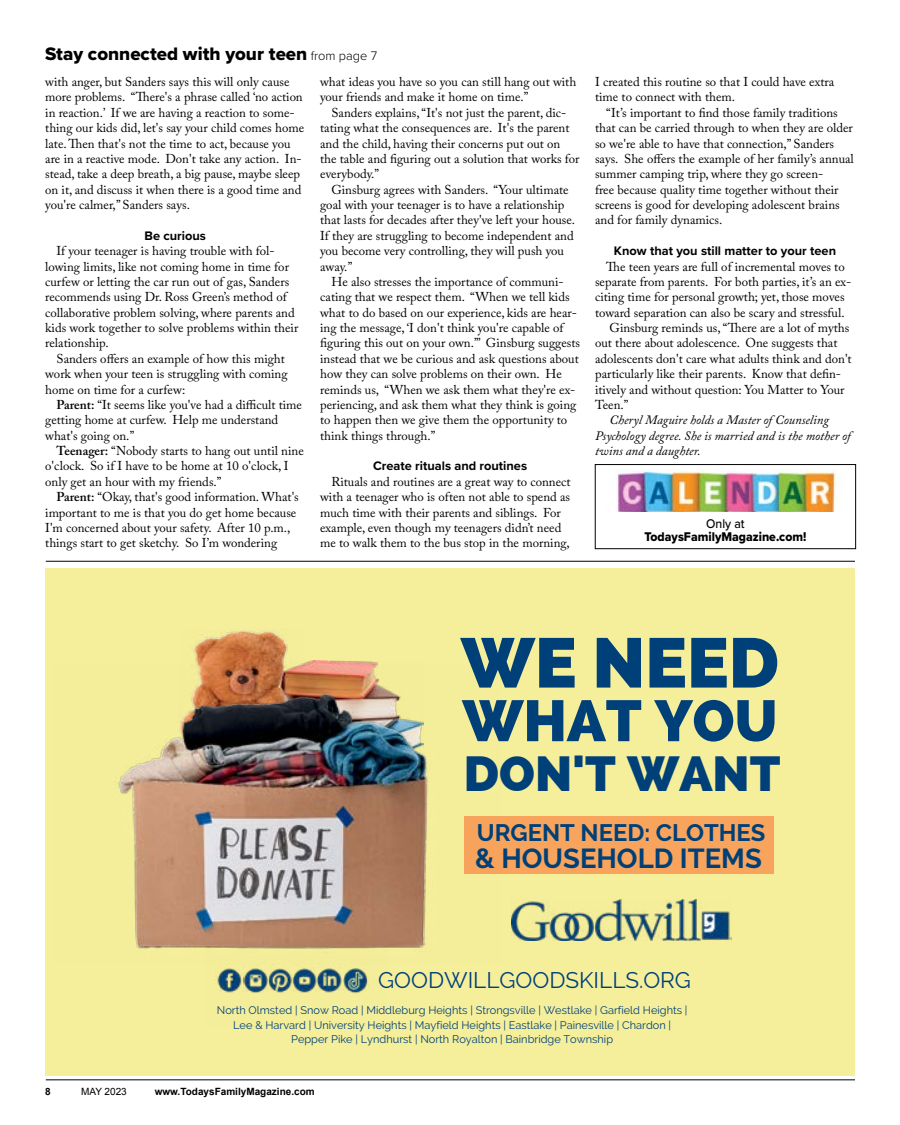
<style>
.page{position:relative;width:900px;height:1125px;background:#fff}
.page>*{position:absolute;margin:0;border:0;box-sizing:border-box;transform-origin:0 0}
.t1{font:800 70px "Raleway";color:#004079}
.t2{font:800 57.88px "Raleway";color:#004079}
.t3{font:800 49.38px "Raleway";color:#004079}
.t4{font:700 27.5px "Raleway";color:#004079}
.t5{font:700 23.75px "Raleway";color:#004079}
.t6{font:22.5px "Raleway";color:#004079}
.t7{font:18.75px "Proxima Nova Extrabld";color:#000}
.t8{font:13.12px "Proxima Nova Extrabld";color:#000;scale:.94 1}
.t9{font:500 13.12px "Proxima Nova";color:#000;scale:.94 1}
.t10{font:12.75px/15.4px "Adobe Caslon Pro";color:#000}
.t11{font:italic 12.75px/15.4px "Adobe Caslon Pro";color:#000}
.t12{font:700 12.75px "Proxima Nova";color:#000}
.t13{font:11px/14.6px "Raleway";color:#004079;text-align:center}
.t14{font:700 10px "Arial";color:#000}
.t15{font:10px "Arial";color:#000}
.s1{font-family:"Proxima Nova";font-weight:300;font-size:12.75px}
.s2{font-weight:600}
</style>
<div class="page">
<hr style="left:46px;top:1080px;width:809px;height:1px;background:#000">
<hr style="left:46px;top:561px;width:809px;height:1px;background:#000">
<div style="left:595px;top:464px;width:261px;height:85px;border:1px solid #000"></div>
<div style="left:45px;top:568px;width:810px;height:507px;background:#f5ef9c"></div>
<img style="left:217px;top:967px;width:152px;height:27px">
<img style="left:512px;top:900px;width:219px;height:41px">
<div style="left:465px;top:816px;width:309px;height:58px;background:#f8a45c"></div>
<img style="left:305px;top:661px;width:74px;height:5px">
<img style="left:192px;top:630px;width:113px;height:36px">
<img style="left:114px;top:666px;width:351px;height:283px">
<img style="left:617px;top:469px;width:222px;height:42px">
<h3 class="t7" style="left:45px;top:40px;width:334px">Stay connected with your teen <span class="s1">from page 7</span></h3>
<p class="t10" style="left:45px;top:74px;width:260px">with anger, but Sanders says this will only cause more problems. “There's a phrase called ‘no action in reaction.’ If we are having a reaction to some&shy;thing our kids did, let's say your child comes home late. Then that's not the time to act, because you are in a reactive mode. Don't take any action. In&shy;stead, take a deep breath, a big pause, maybe sleep on it, and discuss it when there is a good time and you're calmer,” Sanders says.</p>
<p class="t12" style="left:145px;top:226px;width:63px">Be curious</p>
<p class="t10" style="left:45px;top:243px;width:255px;text-indent:11px">If your teenager is having trouble with fol&shy;lowing limits, like not coming home in time for curfew or letting the car run out of gas, Sanders recommends using Dr. Ross Green’s method of collaborative problem solving, where parents and kids work together to solve problems within their relationship.</p>
<p class="t10" style="left:45px;top:351px;width:244px;text-indent:11px">Sanders offers an example of how this might work when your teen is struggling with coming home on time for a curfew:</p>
<p class="t10" style="left:45px;top:397px;width:258px;text-indent:11px"><span class="s2">Parent:</span> “It seems like you've had a difficult time getting home at curfew. Help me understand what's going on.”</p>
<p class="t10" style="left:45px;top:443px;width:260px;text-indent:11px"><span class="s2">Teenager:</span> “Nobody starts to hang out until nine o'clock. So if I have to be home at 10 o'clock, I only get an hour with my friends.”</p>
<p class="t10" style="left:45px;top:489px;width:255px;text-indent:11px"><span class="s2">Parent:</span> “Okay, that's good information. What's important to me is that you do get home because I'm concerned about your safety. After 10 p.m., things start to get sketchy. So I’m wondering</p>
<p class="t10" style="left:320px;top:74px;width:258px">what ideas you have so you can still hang out with your friends and make it home on time.”</p>
<p class="t10" style="left:320px;top:105px;width:261px;text-indent:11px">Sanders explains, “It's not just the parent, dic&shy;tating what the consequences are. It's the parent and the child, having their concerns put out on the table and figuring out a solution that works for everybody.”</p>
<p class="t10" style="left:320px;top:182px;width:256px;text-indent:11px">Ginsburg agrees with Sanders. “Your ultimate goal with your teenager is to have a relationship that lasts for decades after they've left your house.<br>If they are struggling to become independent and you become very controlling, they will push you away.”</p>
<p class="t10" style="left:320px;top:274px;width:261px;text-indent:11px">He also stresses the importance of communi&shy;cating that we respect them. “When we tell kids what to do based on our experience, kids are hear&shy;ing the message, ‘I don't think you're capable of figuring this out on your own.’” Ginsburg suggests instead that we be curious and ask questions about how they can solve problems on their own. He reminds us, “When we ask them what they're ex&shy;periencing, and ask them what they think is going to happen then we give them the opportunity to think things through.”</p>
<p class="t12" style="left:373px;top:457px;width:156px">Create rituals and routines</p>
<p class="t10" style="left:320px;top:474px;width:252px;text-indent:11px">Rituals and routines are a great way to connect with a teenager who is often not able to spend as much time with their parents and siblings. For example, even though my teenagers didn’t need me to walk them to the bus stop in the morning,</p>
<p class="t10" style="left:595px;top:74px;width:241px">I created this routine so that I could have extra time to connect with them.</p>
<p class="t10" style="left:595px;top:105px;width:260px;text-indent:11px">“It’s important to find those family traditions that can be carried through to when they are older so we're able to have that connection,” Sanders says. She offers the example of her family’s annual summer camping trip, where they go screen-<br>free because quality time together without their screens is good for developing adolescent brains and for family dynamics.</p>
<p class="t12" style="left:614px;top:241px;width:224px">Know that you still matter to your teen</p>
<p class="t10" style="left:606px;top:259px;width:240px">The teen years are full of incremental moves to</p>
<p class="t10" style="left:595px;top:274px;width:258px">separate from parents. For both parties, it’s an ex-</p>
<p class="t10" style="left:595px;top:289px;width:251px">citing time for personal growth; yet, those moves</p>
<p class="t10" style="left:595px;top:305px;width:251px">toward separation can also be scary and stressful.</p>
<p class="t10" style="left:610px;top:320px;width:241px">Ginsburg reminds us, “There are a lot of myths</p>
<p class="t10" style="left:595px;top:335px;width:244px">out there about adolescence. One suggests that</p>
<p class="t10" style="left:595px;top:351px;width:258px">adolescents don't care what adults think and don't</p>
<p class="t10" style="left:595px;top:366px;width:248px">particularly like their parents. Know that defin-</p>
<p class="t10" style="left:595px;top:382px;width:251px">itively and without question: You Matter to Your</p>
<p class="t10" style="left:595px;top:397px;width:35px">Teen.”</p>
<p class="t11" style="left:595px;top:412px;width:257px;text-indent:15px">Cheryl Maguire holds a Master of Counseling<br>Psychology degree. She is married and is the mother of twins and a daughter.</p>
<p class="t9" style="left:706px;top:514px;width:43px">Only at</p>
<p class="t8" style="left:644px;top:527px;width:174px">TodaysFamilyMagazine.com!</p>
<h1 class="t1" style="left:461px;top:622px;width:320px">WE NEED</h1>
<h2 class="t2" style="left:462px;top:687px;width:317px">WHAT YOU</h2>
<h3 class="t3" style="left:464px;top:745px;width:318px">DON'T WANT</h3>
<h3 class="t5" style="left:477px;top:819px;width:290px">URGENT NEED: CLOTHES</h3>
<h3 class="t4" style="left:475px;top:842px;width:288px">&amp; HOUSEHOLD ITEMS</h3>
<h3 class="t6" style="left:378px;top:967px;width:314px">GOODWILLGOODSKILLS.ORG</h3>
<p class="t13" style="left:217px;top:1003px;width:472px">North Olmsted | Snow Road | Middleburg Heights | Strongsville | Westlake | Garfield Heights |<br>Lee &amp; Harvard | University Heights | Mayfield Heights | Eastlake | Painesville | Chardon |<br>Pepper Pike | Lyndhurst | North Royalton | Bainbridge Township</p>
<p class="t14" style="left:45px;top:1085px;width:7px">8</p>
<p class="t15" style="left:81px;top:1085px;width:47px">MAY 2023</p>
<p class="t14" style="left:155px;top:1085px;width:162px">www.TodaysFamilyMagazine.com</p>
</div>
